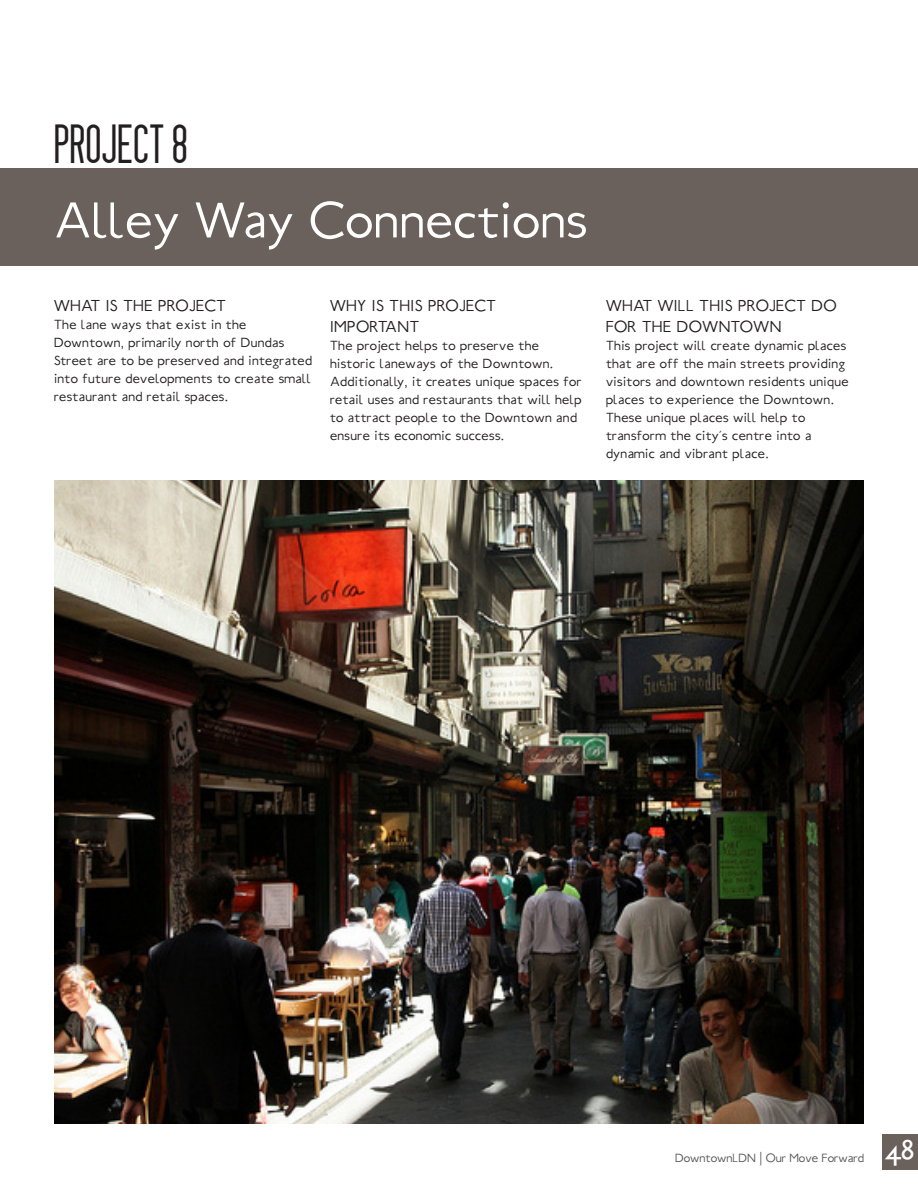
<style>
.page{position:relative;width:918px;height:1188px;background:#fff}
.page>*{position:absolute;margin:0;border:0;box-sizing:border-box;transform-origin:0 0}
.t1{font:300 57px "Ubahn";letter-spacing:.01em;color:#fff}
.t2{font:45px "seattlesans";letter-spacing:.01em;color:#231f20}
.t3{font:30px "Ubahn";color:#fff}
.t4{font:300 18px/21.6px "Ubahn";letter-spacing:.025em;color:#231f20}
.t5{font:300 15px/18px "Ubahn";letter-spacing:.025em;color:#231f20}
.t6{font:300 13.5px "Ubahn";color:#57585a}
</style>
<div class="page">
<div style="left:882px;top:1134px;width:36px;height:36px;background:#6a605c"></div>
<div style="left:0;top:168px;width:918px;height:98px;background:#6a605c"></div>
<img style="left:54px;top:481px;width:810px;height:643px">
<h2 class="t2" style="left:54px;top:112px;width:135px">PROJECT 8</h2>
<h1 class="t1" style="left:54px;top:193px;width:535px">Alley Way Connections</h1>
<p class="t4" style="left:54px;top:295px;width:173px">WHAT IS THE PROJECT</p>
<p class="t5" style="left:54px;top:316px;width:259px">The lane ways that exist in the Downtown, primarily north of Dundas Street are to be preserved and integrated into future developments to create small restaurant and retail spaces.</p>
<p class="t4" style="left:330px;top:295px;width:167px">WHY IS THIS PROJECT<br>IMPORTANT</p>
<p class="t5" style="left:330px;top:338px;width:253px">The project helps to preserve the historic laneways of the Downtown.<br>Additionally, it creates unique spaces for retail uses and restaurants that will help to attract people to the Downtown and ensure its economic success.</p>
<p class="t4" style="left:606px;top:295px;width:232px">WHAT WILL THIS PROJECT DO<br>FOR THE DOWNTOWN</p>
<p class="t5" style="left:606px;top:338px;width:244px">This project will create dynamic places that are off the main streets providing visitors and downtown residents unique places to experience the Downtown.<br>These unique places will help to transform the city’s centre into a dynamic and vibrant place.</p>
<p class="t6" style="left:675px;top:1152px;width:190px">DowntownLDN | Our Move Forward</p>
<h3 class="t3" style="left:885px;top:1135px;width:31px">48</h3>
</div>
